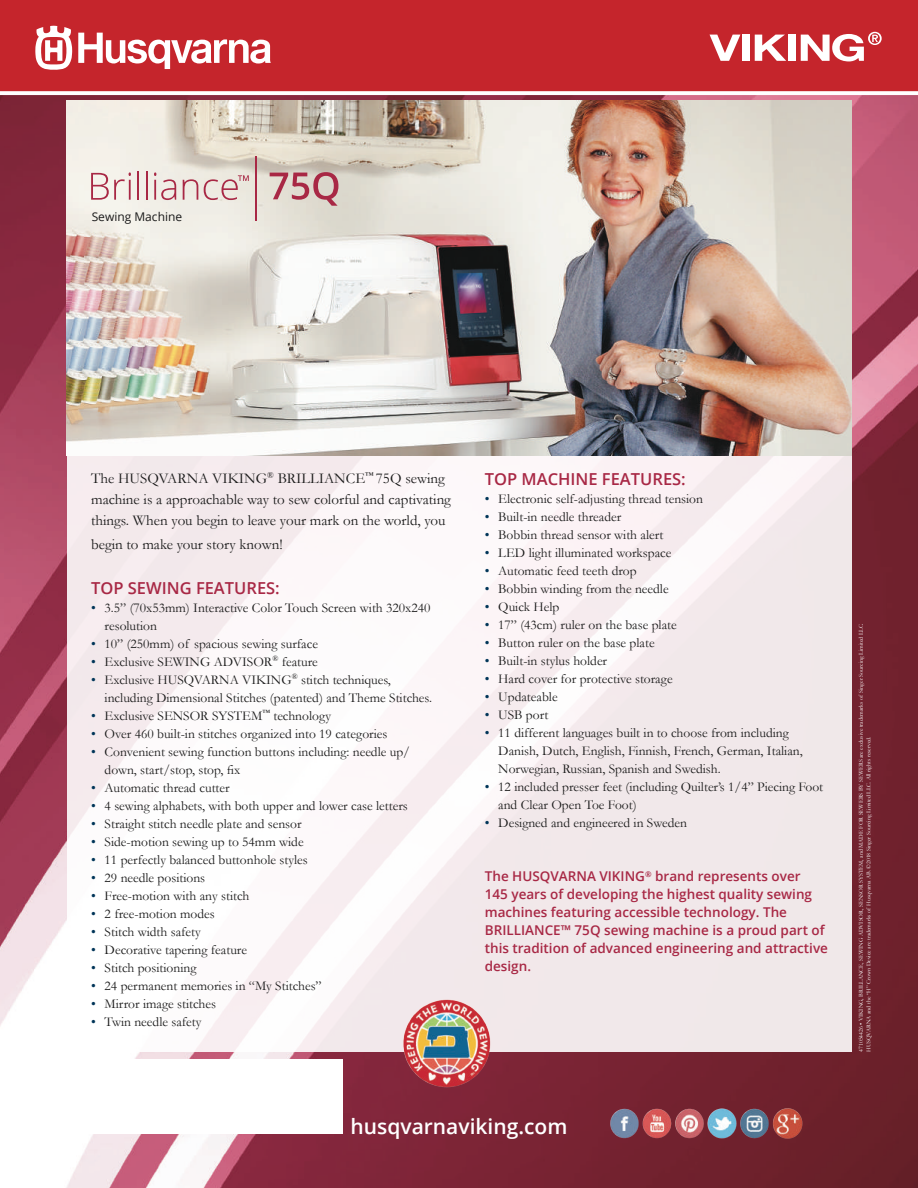
<style>
.page{position:relative;width:918px;height:1188px;background:#fff}
.page>*{position:absolute;margin:0;border:0;box-sizing:border-box;transform-origin:0 0}
.t1{font:600 21px "Open Sans";color:#fff}
.t2{font:600 16.5px "Open Sans";color:#a82845}
.t3{font:15px/21px "Garamond";color:#1a1a1a}
.t4{font:13.5px/18px "Garamond";color:#1a1a1a}
.t5{font:600 13.5px/18px "Open Sans";color:#a82845}
.t6{font:12px "Open Sans";color:#1a1a1a}
.t7{font:6px/7.5px "Garamond";color:#fff}
.s1{color:#003558}
</style>
<div class="page">
<img style="left:0;top:95px;width:918px;height:1093px">
<svg style="left:67px;top:455px;width:784px;height:597px;fill:#f6ecef"></svg>
<div style="left:0;top:0;width:918px;height:91px;background:#c5252c"></div>
<svg style="left:0;top:91px;width:918px;height:1px"></svg>
<svg style="left:710px;top:35px;width:30px;height:26px"></svg>
<div style="left:742px;top:35px;width:8px;height:26px;background:#fff"></div>
<svg style="left:755px;top:35px;width:31px;height:26px"></svg>
<div style="left:788px;top:35px;width:8px;height:26px;background:#fff"></div>
<svg style="left:801px;top:32px;width:81px;height:29px"></svg>
<svg style="left:35px;top:26px;width:37px;height:44px"></svg>
<svg style="left:78px;top:33px;width:193px;height:36px"></svg>
<img style="left:401px;top:998px;width:91px;height:91px">
<img style="left:67px;top:101px;width:784px;height:354px">
<svg style="left:91px;top:172px;width:40px;height:28px"></svg>
<hr style="left:137px;top:171px;width:2px;height:29px;background:#a82845">
<hr style="left:146px;top:171px;width:2px;height:29px;background:#a82845">
<svg style="left:154px;top:172px;width:22px;height:28px"></svg>
<svg style="left:183px;top:179px;width:15px;height:21px"></svg>
<svg style="left:270px;top:172px;width:68px;height:34px;background:#cda2a3"></svg>
<hr style="left:255px;top:156px;width:2px;height:65px;background:#a82845">
<svg style="left:204px;top:175px;width:45px;height:25px"></svg>
<img style="left:609px;top:1106px;width:196px;height:35px">
<div style="left:67px;top:1059px;width:276px;height:74px;background:#fff"></div>
<p class="t6" style="left:92px;top:209px;width:92px">Sewing Machine</p>
<p class="t3" style="left:91px;top:467px;width:361px">The HUSQVARNA VIKING<sup>®</sup> BRILLIANCE<sup>™</sup> 75Q sewing machine is a approachable way to sew colorful and captivating things. When you begin to leave your mark on the world, you</p>
<p class="t3" style="left:91px;top:533px;width:193px">begin to make your story known!</p>
<p class="t2" style="left:91px;top:576px;width:190px">TOP SEWING FEATURES:</p>
<p class="t4" style="left:105px;top:598px;width:327px;text-indent:-13px"><span class="s1">•</span> 3.5” (70x53mm) Interactive Color Touch Screen with 320x240 resolution</p>
<p class="t4" style="left:91px;top:634px;width:228px"><span class="s1">•</span> 10” (250mm) of spacious sewing surface</p>
<p class="t4" style="left:91px;top:652px;width:228px"><span class="s1">•</span> Exclusive SEWING ADVISOR<sup>®</sup> feature</p>
<p class="t4" style="left:105px;top:670px;width:329px;text-indent:-13px"><span class="s1">•</span> Exclusive HUSQVARNA VIKING<sup>®</sup> stitch techniques, including Dimensional Stitches (patented) and Theme Stitches.</p>
<p class="t4" style="left:91px;top:706px;width:242px"><span class="s1">•</span> Exclusive SENSOR SYSTEM<sup>™</sup> technology</p>
<p class="t4" style="left:91px;top:724px;width:298px"><span class="s1">•</span> Over 460 built-in stitches organized into 19 categories</p>
<p class="t4" style="left:105px;top:742px;width:307px;text-indent:-13px"><span class="s1">•</span> Convenient sewing function buttons including: needle up/ down, start/stop, stop, fix</p>
<p class="t4" style="left:91px;top:778px;width:140px"><span class="s1">•</span> Automatic thread cutter</p>
<p class="t4" style="left:91px;top:796px;width:318px"><span class="s1">•</span> 4 sewing alphabets, with both upper and lower case letters</p>
<p class="t4" style="left:91px;top:814px;width:212px"><span class="s1">•</span> Straight stitch needle plate and sensor</p>
<p class="t4" style="left:91px;top:832px;width:214px"><span class="s1">•</span> Side-motion sewing up to 54mm wide</p>
<p class="t4" style="left:91px;top:850px;width:218px"><span class="s1">•</span> 11 perfectly balanced buttonhole styles</p>
<p class="t4" style="left:91px;top:868px;width:116px"><span class="s1">•</span> 29 needle positions</p>
<p class="t4" style="left:91px;top:886px;width:160px"><span class="s1">•</span> Free-motion with any stitch</p>
<p class="t4" style="left:91px;top:904px;width:125px"><span class="s1">•</span> 2 free-motion modes</p>
<p class="t4" style="left:91px;top:922px;width:111px"><span class="s1">•</span> Stitch width safety</p>
<p class="t4" style="left:91px;top:940px;width:157px"><span class="s1">•</span> Decorative tapering feature</p>
<p class="t4" style="left:91px;top:958px;width:107px"><span class="s1">•</span> Stitch positioning</p>
<p class="t4" style="left:91px;top:976px;width:232px"><span class="s1">•</span> 24 permanent memories in “My Stitches”</p>
<p class="t4" style="left:91px;top:994px;width:126px"><span class="s1">•</span> Mirror image stitches</p>
<p class="t4" style="left:91px;top:1012px;width:112px"><span class="s1">•</span> Twin needle safety</p>
<p class="t2" style="left:485px;top:468px;width:203px">TOP MACHINE FEATURES:</p>
<p class="t4" style="left:485px;top:490px;width:220px"><span class="s1">•</span> Electronic self-adjusting thread tension</p>
<p class="t4" style="left:485px;top:508px;width:138px"><span class="s1">•</span> Built-in needle threader</p>
<p class="t4" style="left:485px;top:526px;width:180px"><span class="s1">•</span> Bobbin thread sensor with alert</p>
<p class="t4" style="left:485px;top:544px;width:188px"><span class="s1">•</span> LED light illuminated workspace</p>
<p class="t4" style="left:485px;top:562px;width:153px"><span class="s1">•</span> Automatic feed teeth drop</p>
<p class="t4" style="left:485px;top:580px;width:185px"><span class="s1">•</span> Bobbin winding from the needle</p>
<p class="t4" style="left:485px;top:598px;width:76px"><span class="s1">•</span> Quick Help</p>
<p class="t4" style="left:485px;top:616px;width:193px"><span class="s1">•</span> 17” (43cm) ruler on the base plate</p>
<p class="t4" style="left:485px;top:634px;width:171px"><span class="s1">•</span> Button ruler on the base plate</p>
<p class="t4" style="left:485px;top:652px;width:124px"><span class="s1">•</span> Built-in stylus holder</p>
<p class="t4" style="left:485px;top:670px;width:189px"><span class="s1">•</span> Hard cover for protective storage</p>
<p class="t4" style="left:485px;top:688px;width:74px"><span class="s1">•</span> Updateable</p>
<p class="t4" style="left:485px;top:706px;width:65px"><span class="s1">•</span> USB port</p>
<p class="t4" style="left:498px;top:724px;width:306px;text-indent:-14px"><span class="s1">•</span> 11 different languages built in to choose from including<br>Danish, Dutch, English, Finnish, French, German, Italian,<br>Norwegian, Russian, Spanish and Swedish.</p>
<p class="t4" style="left:498px;top:778px;width:326px;text-indent:-14px"><span class="s1">•</span> 12 included presser feet (including Quilter’s 1/4” Piecing Foot and Clear Open Toe Foot)</p>
<p class="t4" style="left:485px;top:814px;width:204px"><span class="s1">•</span> Designed and engineered in Sweden</p>
<p class="t5" style="left:485px;top:867px;width:345px">The HUSQVARNA VIKING<sup>®</sup> brand represents over<br>145 years of developing the highest quality sewing machines featuring accessible technology. The BRILLIANCE™ 75Q sewing machine is a proud part of this tradition of advanced engineering and attractive design.</p>
<h1 class="t1" style="left:351px;top:1112px;width:219px">husqvarnaviking.com</h1>
<p class="t7" style="left:857px;top:1052px;width:430px;rotate:-90deg">471054426 • VIKING, BRILLANCE, SEWING ADVISOR, SENSOR SYSTEM, and MADE FOR SEWERS BY SEWERS are exclusive trademarks of Singer Sourcing Limited LLC.<br>HUSQVARNA and the “H” Crown Device are trademarks of Husqvarna AB. ©2018 Singer Sourcing Limited LLC. All rights reserved.</p>
</div>
